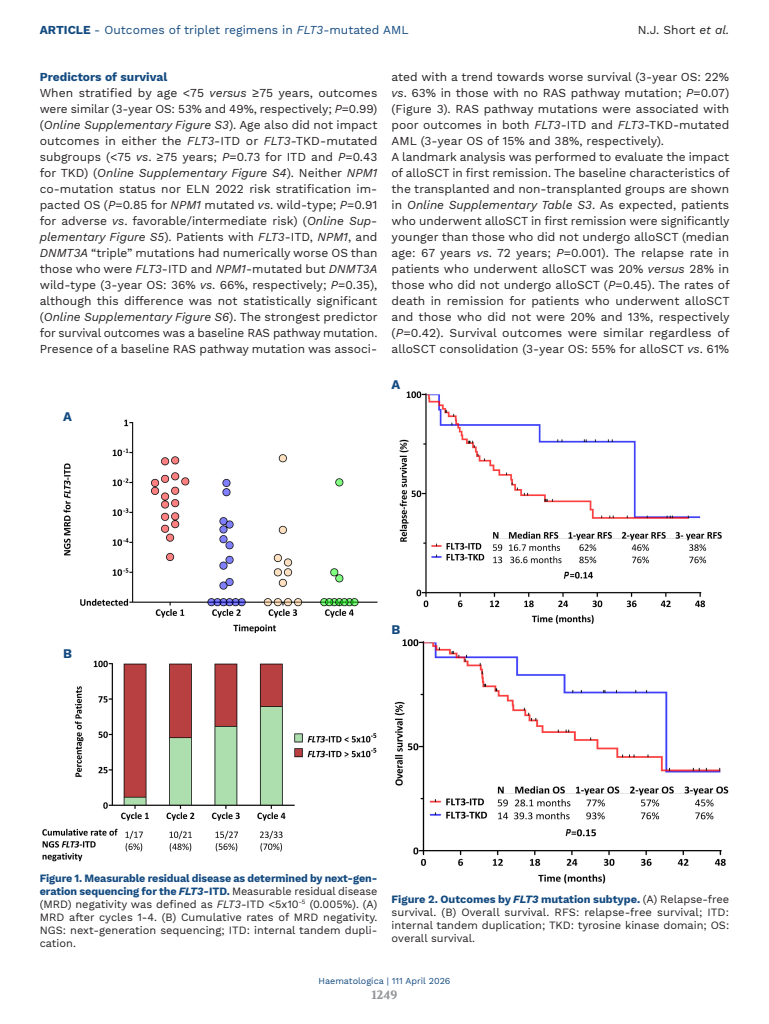
<style>
.page{position:relative;width:769px;height:1024px;background:#fff}
.page>*{position:absolute;margin:0;border:0;box-sizing:border-box;transform-origin:0 0}
.LETTERE_Figure{font:700 13px "Work Sans";color:#134a80}
.TESTO{font:12px/16px "Work Sans";color:#231f20;text-align:justify}
.t1{font:12px "Work Sans";color:#134a80}
.TITOLETTO_Blu{font:700 12px "Work Sans";color:#134a80}
.t2{font:700 12px "Volkhov";color:#939598}
.DIDA_Figura{font:11px/13px "Work Sans";color:#231f20;text-align:justify}
.t3{font:9px "Work Sans";color:#134a80}
.s1{font-weight:700}
.s2{font-style:italic}
.s3{font-weight:700;color:#134a80}
.s4{font-weight:700;font-style:italic;color:#134a80}
</style>
<div class="page">
<img style="left:394px;top:391px;width:335px;height:493px">
<img style="left:42px;top:419px;width:336px;height:443px">
<p class="t1" style="left:40px;top:23px;width:370px"><span class="s1">ARTICLE</span> - Outcomes of triplet regimens in <span class="s2">FLT3</span>-mutated AML</p>
<p class="TESTO" style="left:637px;top:22px;width:93px">N.J. Short <span class="s2">et al.</span></p>
<p class="TITOLETTO_Blu" style="left:40px;top:70px;width:129px">Predictors of survival</p>
<p class="TESTO" style="left:40px;top:86px;width:339px">When stratified by age &lt;75 <span class="s2">versus</span> ≥75 years, outcomes were similar (3-year OS: 53% and 49%, respectively; <span class="s2">P</span>=0.99) (<span class="s2">Online Supplementary Figure S3</span>). Age also did not impact outcomes in either the <span class="s2">FLT3</span>-ITD or <span class="s2">FLT3</span>-TKD-mutated subgroups (&lt;75 <span class="s2">vs</span>. ≥75 years; <span class="s2">P</span>=0.73 for ITD and <span class="s2">P</span>=0.43 for TKD) (<span class="s2">Online Supplementary Figure S4</span>). Neither <span class="s2">NPM1 </span>co-mutation status nor ELN 2022 risk stratification im&shy;pacted OS (<span class="s2">P</span>=0.85 for <span class="s2">NPM1</span> mutated <span class="s2">vs</span>. wild-type; <span class="s2">P</span>=0.91 for adverse <span class="s2">vs</span>. favorable/intermediate risk) (<span class="s2">Online Sup&shy;plementary Figure S5</span>). Patients with <span class="s2">FLT3</span>-ITD, <span class="s2">NPM1</span>, and <span class="s2">DNMT3A</span> “triple” mutations had numerically worse OS than those who were <span class="s2">FLT3</span>-ITD and <span class="s2">NPM1</span>-mutated but <span class="s2">DNMT3A </span>wild-type (3-year OS: 36% <span class="s2">vs</span>. 66%, respectively; <span class="s2">P</span>=0.35), although this difference was not statistically significant (<span class="s2">Online Supplementary Figure S6</span>). The strongest predictor for survival outcomes was a baseline RAS pathway mutation.<br>Presence of a baseline RAS pathway mutation was associ-</p>
<p class="TESTO" style="left:391px;top:70px;width:339px">ated with a trend towards worse survival (3-year OS: 22% <span class="s2">vs</span>. 63% in those with no RAS pathway mutation; <span class="s2">P</span>=0.07) (Figure 3). RAS pathway mutations were associated with poor outcomes in both <span class="s2">FLT3</span>-ITD and <span class="s2">FLT3</span>-TKD-mutated AML (3-year OS of 15% and 38%, respectively).</p>
<p class="TESTO" style="left:391px;top:150px;width:339px">A landmark analysis was performed to evaluate the impact of alloSCT in first remission. The baseline characteristics of the transplanted and non-transplanted groups are shown in <span class="s2">Online Supplementary Table S3</span>. As expected, patients who underwent alloSCT in first remission were significantly younger than those who did not undergo alloSCT (median age: 67 years <span class="s2">vs</span>. 72 years; <span class="s2">P</span>=0.001). The relapse rate in patients who underwent alloSCT was 20% <span class="s2">versus</span> 28% in those who did not undergo alloSCT (<span class="s2">P</span>=0.45). The rates of death in remission for patients who underwent alloSCT and those who did not were 20% and 13%, respectively (<span class="s2">P</span>=0.42). Survival outcomes were similar regardless of alloSCT consolidation (3-year OS: 55% for alloSCT <span class="s2">vs</span>. 61%</p>
<p class="LETTERE_Figure" style="left:391px;top:377px;width:10px">A</p>
<p class="LETTERE_Figure" style="left:63px;top:408px;width:10px">A</p>
<p class="LETTERE_Figure" style="left:63px;top:646px;width:10px">B</p>
<p class="LETTERE_Figure" style="left:391px;top:621px;width:10px">B</p>
<p class="DIDA_Figura" style="left:40px;top:871px;width:339px"><span class="s3">Figure 1. Measurable residual disease as determined by next-gen&shy;eration sequencing for the</span> <span class="s4">FLT3</span><span class="s3">-ITD.</span> Measurable residual disease (MRD) negativity was defined as <span class="s2">FLT3</span>-ITD &lt;5x10<sup>-5</sup> (0.005%). (A)<br>MRD after cycles 1-4. (B) Cumulative rates of MRD negativity.<br>NGS: next-generation sequencing; ITD: internal tandem dupli&shy;cation.</p>
<p class="DIDA_Figura" style="left:391px;top:892px;width:339px"><span class="s3">Figure 2. Outcomes by</span> <span class="s4">FLT3</span> <span class="s3">mutation subtype.</span> (A) Relapse-free survival. (B) Overall survival. RFS: relapse-free survival; ITD: internal tandem duplication; TKD: tyrosine kinase domain; OS: overall survival.</p>
<p class="t3" style="left:318px;top:975px;width:133px">Haematologica | 111 April 2026</p>
<p class="t2" style="left:371px;top:987px;width:27px">1249</p>
</div>
